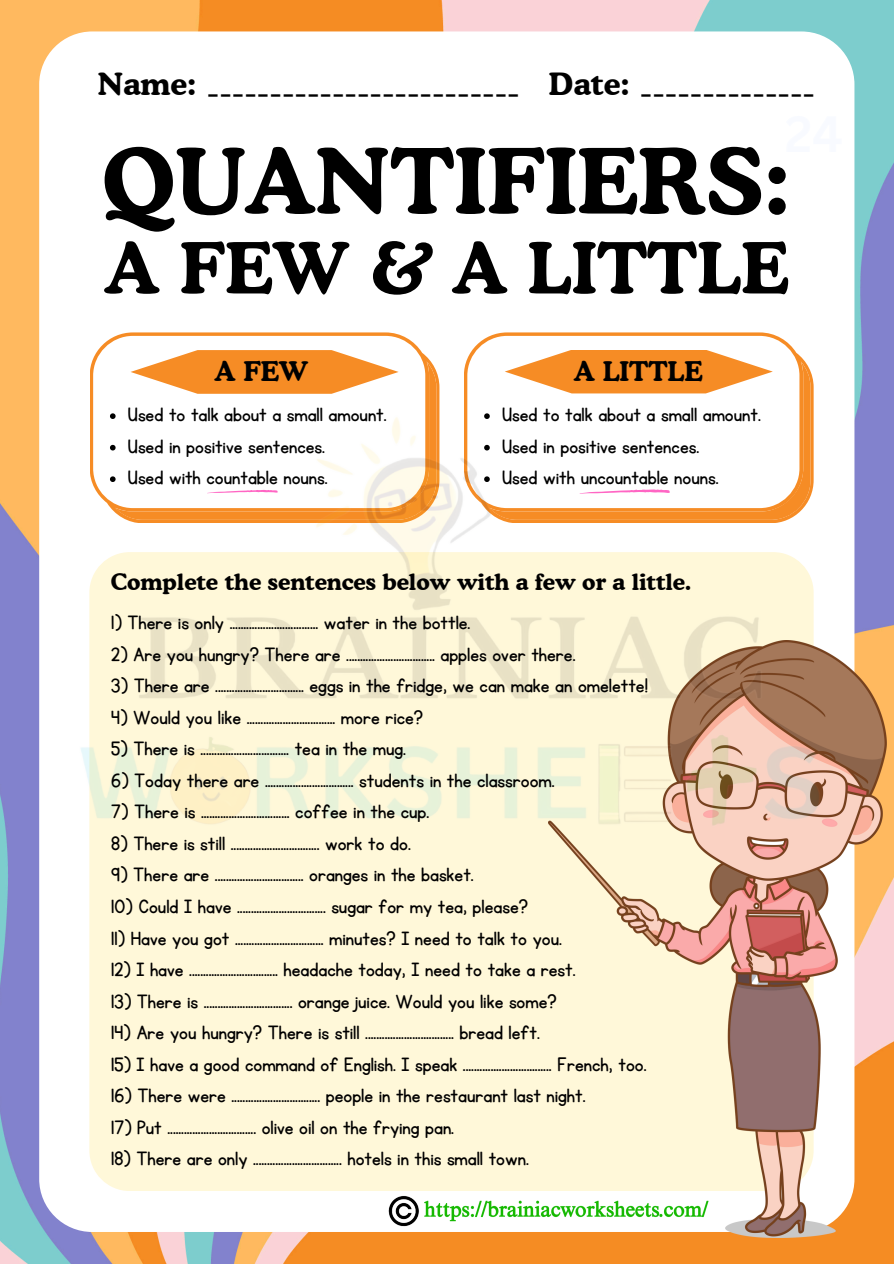
<style>
.page{position:relative;width:894px;height:1264px;background:#fff}
.page>*{position:absolute;margin:0;border:0;box-sizing:border-box;transform-origin:0 0}
.t1{font:700 90px "Cooper BT";color:#000}
.t2{font:700 70.5px "Cooper BT";color:#000}
.t3{font:33px "Canva Sans";color:#000}
.t4{font:700 30.6px "Cooper BT";color:#000}
.t5{font:700 27px "Cooper BT";color:#000}
.t6{font:22.5px "KG Primary Penmanship";color:#000}
.t7{font:700 22.5px "Cooper BT";color:#000}
</style>
<div class="page">
<img style="left:0;top:0;width:893px;height:1263px">
<div style="left:39px;top:31px;width:815px;height:1200px;background:#fff;border-radius:53px"></div>
<svg style="left:90px;top:332px;width:349px;height:74px"></svg>
<svg style="left:464px;top:332px;width:349px;height:74px"></svg>
<div style="left:89px;top:552px;width:724px;height:638px;background:#fff8d9;border-radius:40px"></div>
<svg style="left:130px;top:350px;width:268px;height:44px"></svg>
<svg style="left:504px;top:350px;width:268px;height:43px"></svg>
<img style="left:548px;top:856px;width:338px;height:381px">
<img style="left:388px;top:1193px;width:327px;height:38px">
<img style="left:0;top:406px;width:893px;height:450px">
<p class="t4" style="left:97px;top:65px;width:100px">Name:</p>
<p class="t4" style="left:548px;top:65px;width:82px">Date:</p>
<p class="t3" style="left:207px;top:71px;width:314px">-------------------------</p>
<p class="t3" style="left:639px;top:71px;width:176px">--------------</p>
<p class="t1" style="left:102px;top:125px;width:690px">QUANTIFIERS:</p>
<p class="t2" style="left:105px;top:224px;width:684px">A FEW &amp; A LITTLE</p>
<p class="t5" style="left:215px;top:354px;width:95px">A FEW</p>
<p class="t5" style="left:574px;top:354px;width:130px">A LITTLE</p>
<h2 class="t6" style="left:128px;top:404px;width:260px">Used to talk about a small amount.</h2>
<h2 class="t6" style="left:128px;top:435px;width:198px">Used in positive sentences.</h2>
<p class="t6" style="left:128px;top:467px;width:201px">Used with countable nouns.</p>
<p class="t6" style="left:502px;top:404px;width:260px">Used to talk about a small amount.</p>
<p class="t6" style="left:502px;top:435px;width:198px">Used in positive sentences.</p>
<h1 class="t6" style="left:502px;top:467px;width:218px">Used with uncountable nouns.</h1>
<p class="t7" style="left:111px;top:568px;width:582px">Complete the sentences below with a few or a little.</p>
<p class="t6" style="left:111px;top:612px;width:360px">1) There is only ................................ water in the bottle.</p>
<p class="t6" style="left:111px;top:643px;width:465px">2) Are you hungry? There are ................................ apples over there.</p>
<p class="t6" style="left:111px;top:675px;width:538px">3) There are ................................ eggs in the fridge, we can make an omelette!</p>
<h3 class="t6" style="left:111px;top:706px;width:313px">4) Would you like ................................ more rice?</h3>
<p class="t6" style="left:111px;top:738px;width:296px">5) There is ................................ tea in the mug.</p>
<p class="t6" style="left:111px;top:769px;width:444px">6) Today there are ................................ students in the classroom.</p>
<p class="t6" style="left:111px;top:801px;width:319px">7) There is ................................ coffee in the cup.</p>
<p class="t6" style="left:111px;top:832px;width:301px">8) There is still ................................ work to do.</p>
<p class="t6" style="left:111px;top:864px;width:364px">9) There are ................................ oranges in the basket.</p>
<p class="t6" style="left:111px;top:895px;width:418px">10) Could I have ................................ sugar for my tea, please?</p>
<p class="t6" style="left:111px;top:927px;width:452px">11) Have you got ................................ minutes? I need to talk to you.</p>
<p class="t6" style="left:111px;top:958px;width:465px">12) I have ................................ headache today, I need to take a rest.</p>
<p class="t6" style="left:111px;top:990px;width:447px">13) There is ................................ orange juice. Would you like some?</p>
<p class="t6" style="left:111px;top:1021px;width:430px">14) Are you hungry? There is still ................................ bread left.</p>
<p class="t6" style="left:111px;top:1053px;width:536px">15) I have a good command of English. I speak ................................ French, too.</p>
<p class="t6" style="left:111px;top:1084px;width:475px">16) There were ................................ people in the restaurant last night.</p>
<p class="t6" style="left:111px;top:1116px;width:344px">17) Put ................................ olive oil on the frying pan.</p>
<p class="t6" style="left:111px;top:1147px;width:419px">18) There are only ................................ hotels in this small town.</p>
</div>
